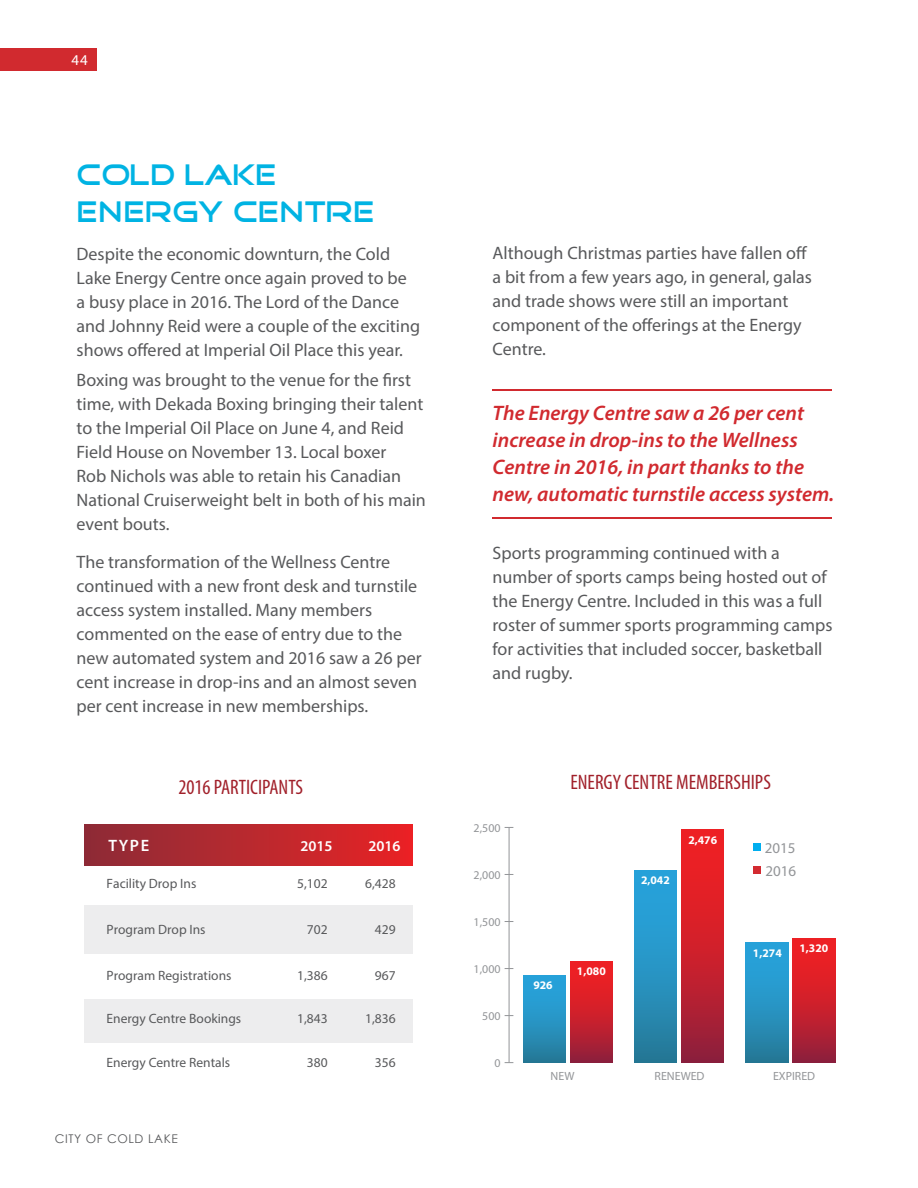
<style>
.page{position:relative;width:918px;height:1188px;background:#fff}
.page>*{position:absolute;margin:0;border:0;box-sizing:border-box;transform-origin:0 0}
.t1{font:30px/37.5px "Good Times";color:#00b3e3}
.t2{font:italic 600 21px/27px "Myriad Pro";color:#d12a2f}
.t3{font:condensed 21px "Myriad Pro";color:#a1202a}
.t4{font:18px/24px "Myriad Pro";color:#58595b}
.t5{font:600 16.5px "Myriad Pro";color:#fff}
.t6{font:600 15px "Myriad Pro";color:#fff}
.t7{font:15px "Myriad Pro";color:#939598}
.t8{font:15px "Myriad Pro";color:#fff}
.t9{font:13.5px "Myriad Pro";color:#58595b}
.t10{font:12px "Century Gothic";letter-spacing:.05em;color:#58595b}
.t11{font:11.85px "Myriad Pro";color:#939598}
.t12{font:700 11.55px "Myriad Pro";color:#fff}
</style>
<div class="page">
<div style="left:0;top:48px;width:97px;height:23px;background:#d12a2f"></div>
<hr style="left:493px;top:389px;width:339px;height:2px;background:#d12a2f">
<hr style="left:493px;top:518px;width:339px;height:1px;background:#d12a2f">
<hr style="left:509px;top:827px;width:1px;height:236px;background:#939598">
<div style="left:570px;top:961px;width:42px;height:102px;background:linear-gradient(to bottom,#fd2020,#982039)"></div>
<div style="left:682px;top:830px;width:42px;height:233px;background:linear-gradient(to bottom,#fc2020,#97203a)"></div>
<div style="left:793px;top:938px;width:42px;height:125px;background:linear-gradient(to bottom,#fd2020,#98203a)"></div>
<div style="left:523px;top:976px;width:42px;height:87px;background:linear-gradient(to bottom,#27a8e4,#277c9c)"></div>
<div style="left:635px;top:871px;width:42px;height:192px;background:linear-gradient(to bottom,#28a8e4,#267c9c)"></div>
<div style="left:746px;top:943px;width:42px;height:120px;background:linear-gradient(to bottom,#28a8e5,#267d9d)"></div>
<div style="left:84px;top:905px;width:328px;height:49px;background:#ededee"></div>
<div style="left:84px;top:999px;width:328px;height:43px;background:#ededee"></div>
<div style="left:84px;top:825px;width:328px;height:41px;background:linear-gradient(to right,#8b2c37,#e72325)"></div>
<div style="left:754px;top:867px;width:7px;height:7px;background:#d32a31"></div>
<div style="left:754px;top:844px;width:7px;height:7px;background:#00aeef"></div>
<p class="t8" style="left:72px;top:50px;width:18px">44</p>
<h1 class="t1" style="left:77px;top:157px;width:300px">COLD LAKE<br>ENERGY CENTRE</h1>
<p class="t4" style="left:77px;top:241px;width:345px">Despite the economic downturn, the Cold Lake Energy Centre once again proved to be<br>a busy place in 2016. The Lord of the Dance and Johnny Reid were a couple of the exciting shows offered at Imperial Oil Place this year.</p>
<p class="t4" style="left:77px;top:368px;width:351px">Boxing was brought to the venue for the first time, with Dekada Boxing bringing their talent to the Imperial Oil Place on June 4, and Reid Field House on November 13. Local boxer<br>Rob Nichols was able to retain his Canadian National Cruiserweight belt in both of his main event bouts.</p>
<p class="t4" style="left:77px;top:550px;width:347px">The transformation of the Wellness Centre continued with a new front desk and turnstile access system installed. Many members commented on the ease of entry due to the new automated system and 2016 saw a 26 per cent increase in drop-ins and an almost seven per cent increase in new memberships.</p>
<p class="t3" style="left:178px;top:774px;width:126px">2016 PARTICIPANTS</p>
<p class="t5" style="left:108px;top:835px;width:42px">TYPE</p>
<p class="t6" style="left:300px;top:836px;width:34px">2015</p>
<p class="t9" style="left:107px;top:875px;width:91px">Facility Drop Ins</p>
<p class="t9" style="left:297px;top:875px;width:32px">5,102</p>
<p class="t9" style="left:107px;top:921px;width:101px">Program Drop Ins</p>
<p class="t9" style="left:107px;top:967px;width:126px">Program Registrations</p>
<p class="t9" style="left:107px;top:1010px;width:136px">Energy Centre Bookings</p>
<p class="t9" style="left:107px;top:1054px;width:125px">Energy Centre Rentals</p>
<p class="t10" style="left:55px;top:1130px;width:125px">CITY OF COLD LAKE</p>
<p class="t9" style="left:307px;top:921px;width:22px">702</p>
<p class="t9" style="left:297px;top:967px;width:32px">1,386</p>
<p class="t9" style="left:297px;top:1010px;width:32px">1,843</p>
<p class="t9" style="left:307px;top:1054px;width:22px">380</p>
<p class="t6" style="left:368px;top:836px;width:34px">2016</p>
<p class="t9" style="left:365px;top:875px;width:32px">6,428</p>
<p class="t9" style="left:375px;top:921px;width:22px">429</p>
<p class="t9" style="left:375px;top:967px;width:22px">967</p>
<p class="t9" style="left:365px;top:1010px;width:32px">1,836</p>
<p class="t9" style="left:375px;top:1054px;width:22px">356</p>
<p class="t4" style="left:493px;top:241px;width:321px">Although Christmas parties have fallen off a bit from a few years ago, in general, galas and trade shows were still an important component of the offerings at the Energy Centre.</p>
<p class="t2" style="left:493px;top:399px;width:343px">The Energy Centre saw a 26 per cent increase in drop-ins to the Wellness Centre in 2016, in part thanks to the new, automatic turnstile access system.</p>
<p class="t4" style="left:493px;top:541px;width:341px">Sports programming continued with a number of sports camps being hosted out of the Energy Centre. Included in this was a full roster of summer sports programming camps for activities that included soccer, basketball and rugby.</p>
<p class="t11" style="left:474px;top:821px;width:28px">2,500</p>
<p class="t11" style="left:474px;top:868px;width:28px">2,000</p>
<p class="t11" style="left:474px;top:915px;width:28px">1,500</p>
<p class="t11" style="left:474px;top:962px;width:28px">1,000</p>
<p class="t11" style="left:482px;top:1009px;width:20px">500</p>
<p class="t11" style="left:494px;top:1056px;width:8px">0</p>
<p class="t3" style="left:570px;top:769px;width:202px">ENERGY CENTRE MEMBERSHIPS</p>
<p class="t12" style="left:533px;top:978px;width:21px">926</p>
<p class="t12" style="left:577px;top:964px;width:30px">1,080</p>
<p class="t12" style="left:641px;top:873px;width:30px">2,042</p>
<p class="t12" style="left:688px;top:832px;width:30px">2,476</p>
<p class="t7" style="left:765px;top:839px;width:32px">2015</p>
<p class="t7" style="left:765px;top:862px;width:32px">2016</p>
<p class="t12" style="left:753px;top:945px;width:30px">1,274</p>
<p class="t12" style="left:800px;top:941px;width:30px">1,320</p>
<p class="t11" style="left:551px;top:1069px;width:25px">NEW</p>
<p class="t11" style="left:655px;top:1069px;width:51px">RENEWED</p>
<p class="t11" style="left:773px;top:1069px;width:44px">EXPIRED</p>
</div>
